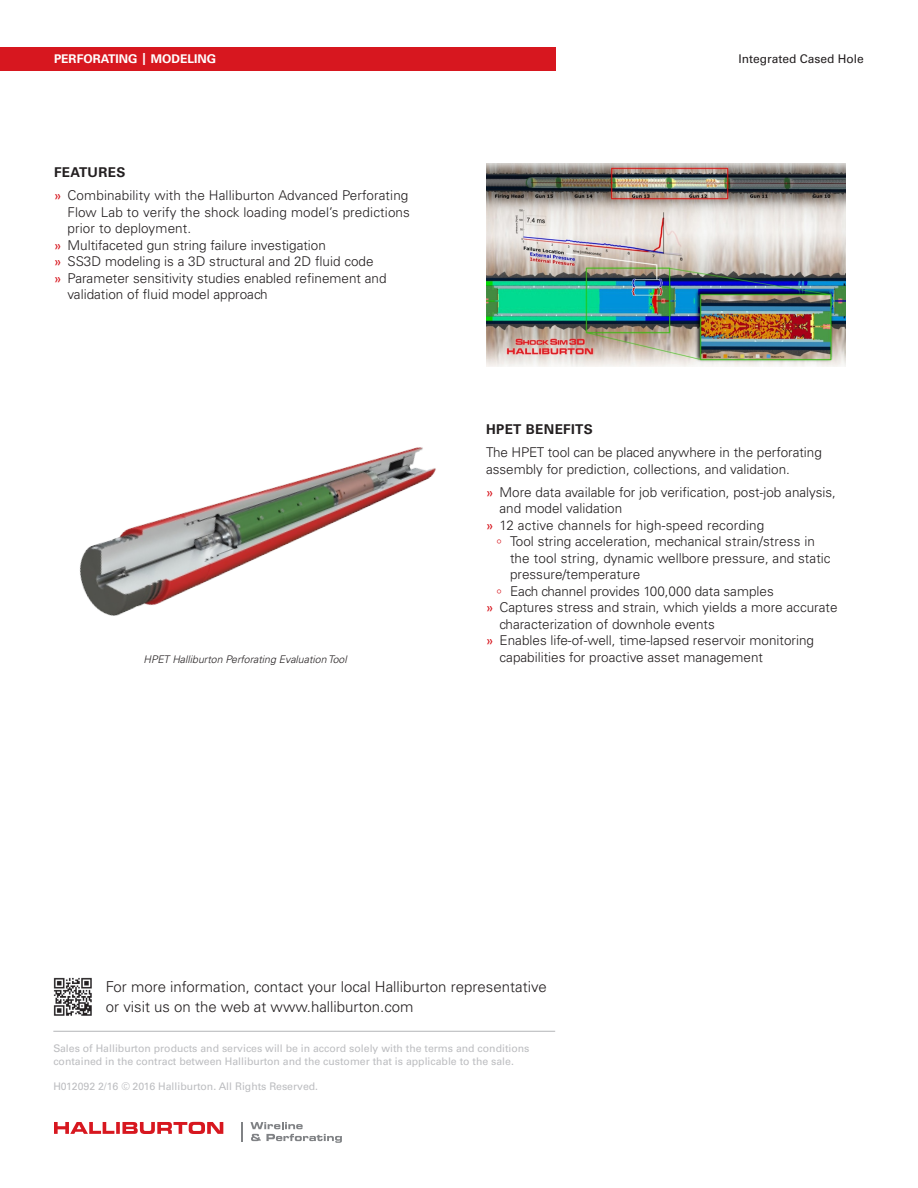
<style>
.page{position:relative;width:918px;height:1188px;background:#fff}
.page>*{position:absolute;margin:0;border:0;box-sizing:border-box;transform-origin:0 0}
.t1{font:300 15px/19.5px "Univers LT Std";color:#231f20}
.Body_Bullets{font:300 13.5px/16.5px "Univers LT Std";color:#231f20}
.Body{font:300 13.5px/16.5px "Univers LT Std";color:#231f20}
.Body_Subhead{font:700 13.5px "Univers LT Std";letter-spacing:.025em;color:#231f20}
.t2{font:700 12px "Univers LT Std";color:#fff}
.t3{font:12px "Univers LT Std";color:#231f20}
.t4{font:10.5px/12.6px "Univers LT Std";color:#bcbdc0}
.t5{font:italic 300 10.5px "Univers LT Std";color:#231f20}
.s1{font-weight:400;color:#d7171f}
.s2{font-stretch:condensed;color:#d7171f}
</style>
<div class="page">
<img style="left:486px;top:164px;width:360px;height:202px">
<img style="left:79px;top:447px;width:357px;height:169px">
<div style="left:0;top:47px;width:555px;height:23px;background:#d7171f"></div>
<hr style="left:53px;top:1031px;width:502px;height:1px;background:#bcbdc0">
<img style="left:53px;top:977px;width:39px;height:39px">
<svg style="left:54px;top:1122px;width:169px;height:12px"></svg>
<svg style="left:250px;top:1122px;width:92px;height:21px"></svg>
<svg style="left:241px;top:1122px;width:1px;height:19px"></svg>
<p class="t2" style="left:54px;top:51px;width:164px">PERFORATING | MODELING</p>
<p class="t3" style="left:739px;top:51px;width:127px">Integrated Cased Hole</p>
<p class="Body_Subhead" style="left:54px;top:165px;width:73px">FEATURES</p>
<p class="Body_Bullets" style="left:68px;top:187px;width:344px;text-align:justify;text-indent:-14px"><span class="s1">»</span> Combinability with the Halliburton Advanced Perforating Flow Lab to verify the shock loading model’s predictions prior to deployment.</p>
<p class="Body_Bullets" style="left:54px;top:237px;width:273px"><span class="s1">»</span> Multifaceted gun string failure investigation</p>
<p class="Body_Bullets" style="left:54px;top:253px;width:321px"><span class="s1">»</span> SS3D modeling is a 3D structural and 2D fluid code</p>
<p class="Body_Bullets" style="left:68px;top:270px;width:321px;text-indent:-14px"><span class="s1">»</span> Parameter sensitivity studies enabled refinement and validation of fluid model approach</p>
<p class="Body_Subhead" style="left:486px;top:421px;width:108px">HPET BENEFITS</p>
<p class="Body" style="left:486px;top:444px;width:337px">The HPET tool can be placed anywhere in the perforating assembly for prediction, collections, and validation.</p>
<p class="Body_Bullets" style="left:500px;top:484px;width:338px;text-indent:-14px"><span class="s1">»</span> More data available for job verification, post-job analysis, and model validation</p>
<p class="Body_Bullets" style="left:486px;top:517px;width:280px"><span class="s1">»</span> 12 active channels for high-speed recording</p>
<p class="Body_Bullets" style="left:510px;top:533px;width:322px;text-indent:-14px"><span class="s2">°</span> Tool string acceleration, mechanical strain/stress in the tool string, dynamic wellbore pressure, and static pressure/temperature</p>
<p class="Body_Bullets" style="left:496px;top:583px;width:279px"><span class="s2">°</span> Each channel provides 100,000 data samples</p>
<p class="Body_Bullets" style="left:500px;top:599px;width:340px;text-indent:-14px"><span class="s1">»</span> Captures stress and strain, which yields a more accurate characterization of downhole events</p>
<p class="Body_Bullets" style="left:486px;top:632px;width:330px"><span class="s1">»</span> Enables life-of-well, time-lapsed reservoir monitoring</p>
<p class="t5" style="left:143px;top:653px;width:205px">HPET Halliburton Perforating Evaluation Tool</p>
<p class="Body_Bullets" style="left:500px;top:649px;width:265px">capabilities for proactive asset management</p>
<p class="t1" style="left:106px;top:977px;width:442px">For more information, contact your local Halliburton representative or visit us on the web at www.halliburton.com</p>
<p class="t4" style="left:53px;top:1042px;width:478px">Sales of Halliburton products and services will be in accord solely with the terms and conditions contained in the contract between Halliburton and the customer that is applicable to the sale.</p>
<p class="t4" style="left:53px;top:1080px;width:266px">H012092 2/16 © 2016 Halliburton. All Rights Reserved.</p>
</div>
